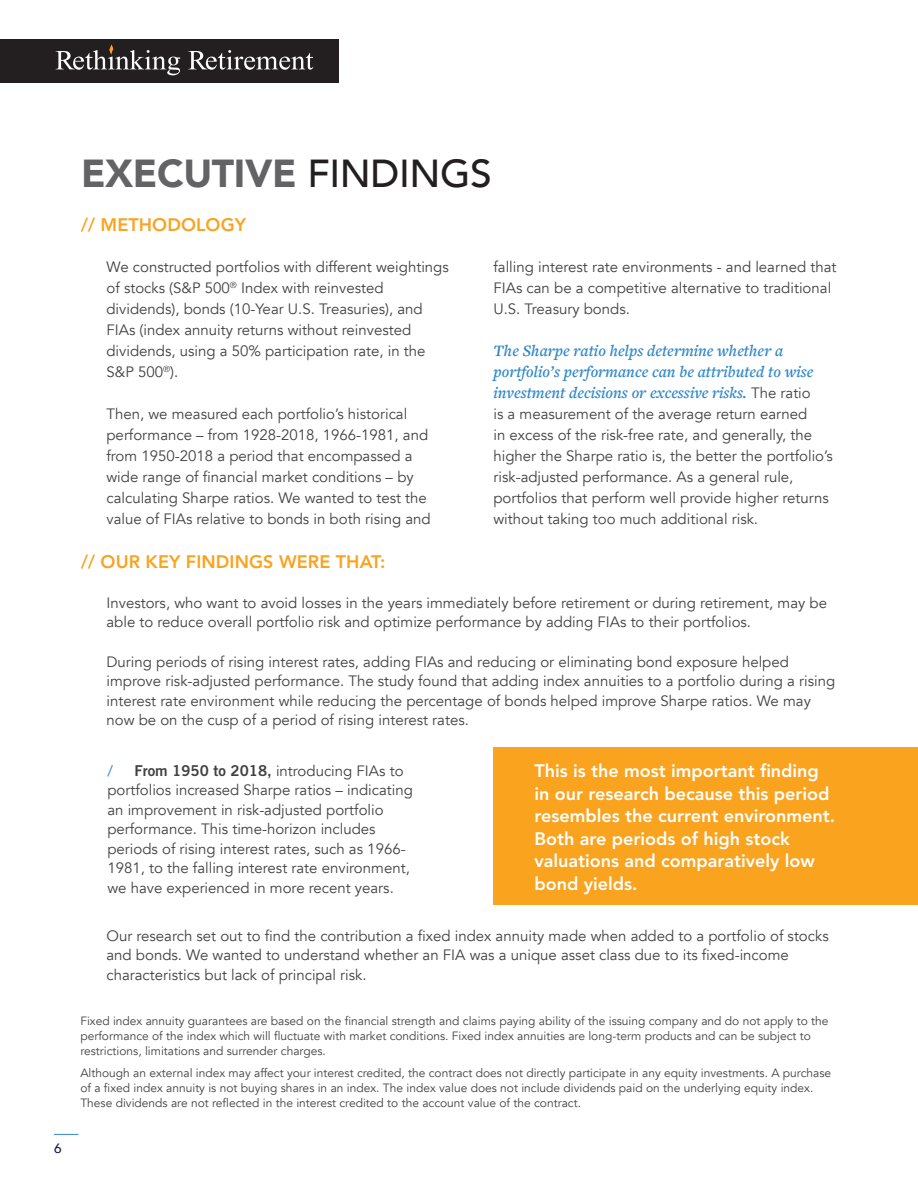
<style>
.page{position:relative;width:918px;height:1188px;background:#fff}
.page>*{position:absolute;margin:0;border:0;box-sizing:border-box;transform-origin:0 0}
.Header_1{font:900 39px "Avenir";letter-spacing:-.01em;color:#636366}
.Subhead_1{font:800 18px/22.5px "Avenir LT Std";color:#fff}
.Subhead_1-2{font:800 18px "Avenir LT Std";letter-spacing:.005em;color:#f9a31e}
.Body_Copy_Blue{font:italic 600 16.5px/21px "Freight Text Pro";color:#3088c8}
.Body_Copy_1_-_Indent{font:15px/21px "Avenir";color:#414243}
.Body_Copy_Blue-2{font:15px/21px "Avenir";color:#414243}
.t1{font:15px "Avenir";color:#3088c8}
.t2{font:500 13.5px "Avenir";color:#1a1d4d}
.Source_Copy{font:12px/15px "Avenir";color:#414243}
.s1{font-weight:500;color:#231f20}
.s2{font-family:"Avenir";font-weight:400;font-style:normal;font-size:15px;color:#414243}
.s3{font-family:"Trade Gothic LT Std Bd 2"}
</style>
<div class="page">
<svg style="left:54px;top:1134px;width:24px;height:1px"></svg>
<div style="left:0;top:39px;width:339px;height:44px;background:#231f20"></div>
<svg style="left:109px;top:45px;width:4px;height:10px"></svg>
<svg style="left:56px;top:50px;width:124px;height:25px"></svg>
<svg style="left:188px;top:50px;width:125px;height:20px"></svg>
<div style="left:494px;top:748px;width:424px;height:157px;background:#f9a31e"></div>
<p class="t2" style="left:54px;top:1137px;width:9px">6</p>
<p class="Header_1" style="left:81px;top:140px;width:412px">EXECUTIVE <span class="s1">FINDINGS</span></p>
<p class="Subhead_1-2" style="left:81px;top:214px;width:167px">// METHODOLOGY</p>
<p class="Body_Copy_1_-_Indent" style="left:106px;top:257px;width:344px">We constructed portfolios with different weightings of stocks (S&amp;P 500<sup>®</sup> Index with reinvested dividends), bonds (10-Year U.S. Treasuries), and FIAs (index annuity returns without reinvested dividends, using a 50% participation rate, in the S&amp;P 500<sup>®</sup>).</p>
<p class="Body_Copy_1_-_Indent" style="left:106px;top:403px;width:326px">Then, we measured each portfolio’s historical performance – from 1928-2018, 1966-1981, and from 1950-2018 a period that encompassed a wide range of financial market conditions – by calculating Sharpe ratios. We wanted to test the value of FIAs relative to bonds in both rising and</p>
<p class="Body_Copy_1_-_Indent" style="left:494px;top:257px;width:344px">falling interest rate environments - and learned that<br>FIAs can be a competitive alternative to traditional<br>U.S. Treasury bonds.</p>
<p class="Body_Copy_Blue" style="left:494px;top:339px;width:321px">The Sharpe ratio helps determine whether a portfolio’s performance can be attributed to wise investment decisions or excessive risks. <span class="s2">The ratio</span></p>
<p class="Body_Copy_Blue-2" style="left:494px;top:403px;width:341px">is a measurement of the average return earned<br>in excess of the risk-free rate, and generally, the higher the Sharpe ratio is, the better the portfolio’s risk-adjusted performance. As a general rule, portfolios that perform well provide higher returns without taking too much additional risk.</p>
<p class="Subhead_1-2" style="left:81px;top:551px;width:306px">// OUR KEY FINDINGS WERE THAT:</p>
<p class="Body_Copy_1_-_Indent" style="left:106px;top:593px;width:722px;line-height:19.5px">Investors, who want to avoid losses in the years immediately before retirement or during retirement, may be able to reduce overall portfolio risk and optimize performance by adding FIAs to their portfolios.</p>
<p class="Body_Copy_1_-_Indent" style="left:106px;top:652px;width:730px;line-height:19.5px">During periods of rising interest rates, adding FIAs and reducing or eliminating bond exposure helped improve risk-adjusted performance. The study found that adding index annuities to a portfolio during a rising interest rate environment while reducing the percentage of bonds helped improve Sharpe ratios. We may now be on the cusp of a period of rising interest rates.</p>
<p class="Body_Copy_1_-_Indent" style="left:107px;top:761px;width:307px;line-height:19.5px;text-indent:27px"><span class="s3">From 1950 to 2018,</span> introducing FIAs to portfolios increased Sharpe ratios – indicating an improvement in risk-adjusted portfolio performance. This time-horizon includes periods of rising interest rates, such as 1966- 1981, to the falling interest rate environment, we have experienced in more recent years.</p>
<p class="t1" style="left:107px;top:758px;width:7px">/</p>
<p class="Subhead_1" style="left:535px;top:760px;width:302px">This is the most important finding in our research because this period resembles the current environment.<br>Both are periods of high stock valuations and comparatively low bond yields.</p>
<p class="Body_Copy_1_-_Indent" style="left:106px;top:926px;width:724px;line-height:19.5px">Our research set out to find the contribution a fixed index annuity made when added to a portfolio of stocks and bonds. We wanted to understand whether an FIA was a unique asset class due to its fixed-income characteristics but lack of principal risk.</p>
<p class="Source_Copy" style="left:80px;top:1014px;width:750px">Fixed index annuity guarantees are based on the financial strength and claims paying ability of the issuing company and do not apply to the performance of the index which will fluctuate with market conditions. Fixed index annuities are long-term products and can be subject to restrictions, limitations and surrender charges.</p>
<p class="Source_Copy" style="left:80px;top:1066px;width:752px">Although an external index may affect your interest credited, the contract does not directly participate in any equity investments. A purchase of a fixed index annuity is not buying shares in an index. The index value does not include dividends paid on the underlying equity index.<br>These dividends are not reflected in the interest credited to the account value of the contract.</p>
</div>
